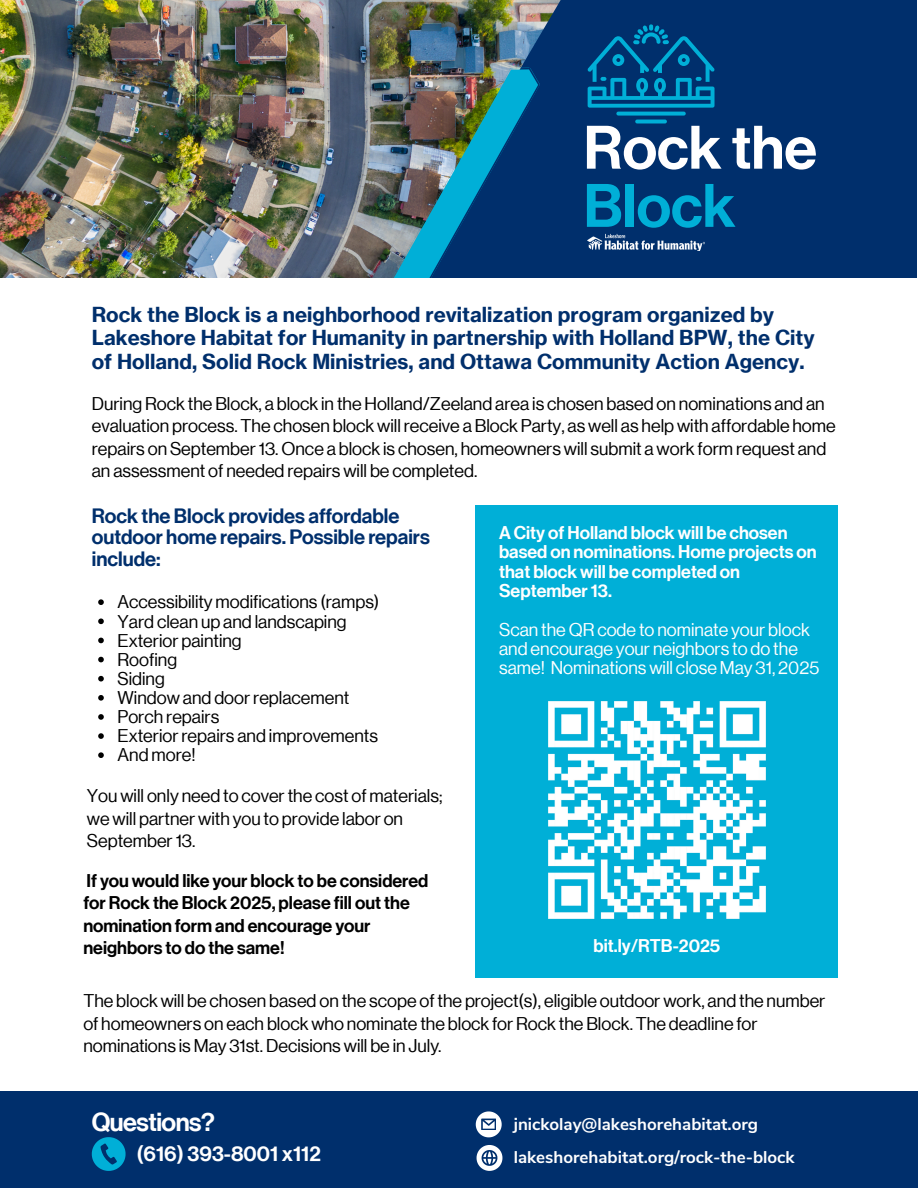
<style>
.page{position:relative;width:918px;height:1188px;background:#fff}
.page>*{position:absolute;margin:0;border:0;box-sizing:border-box;transform-origin:0 0}
.t1{font:500 60px/58.2px "Neue Haas Grotesk Display";color:#fff}
.t2{font:500 25.5px "Neue Haas Grotesk Display";letter-spacing:-.02em;color:#fff}
.t3{font:500 21px "Neue Haas Grotesk Display";color:#fff}
.t4{font:700 20.25px/23.4px "Neue Haas Grotesk Text";color:#002f6c}
.t5{font:500 20.25px/21.3px "Neue Haas Grotesk Display";color:#002f6c}
.t6{font:18px/22.5px "Neue Haas Grotesk Display";color:#000}
.t7{font:500 18px/22.5px "Neue Haas Grotesk Display";color:#000}
.t8{font:500 18px/19.2px "Neue Haas Grotesk Display";color:#fff}
.t9{font:18px/19.2px "Neue Haas Grotesk Display";color:#fff}
.t10{font:700 16.95px "Nunito Sans";color:#fff}
.s1{color:#00afd7}
</style>
<div class="page">
<div style="left:0;top:1091px;width:918px;height:97px;background:#002f6c"></div>
<svg style="left:92px;top:1137px;width:33px;height:33px"></svg>
<svg style="left:476px;top:1111px;width:26px;height:26px"></svg>
<svg style="left:477px;top:1145px;width:25px;height:26px"></svg>
<div style="left:294px;top:0;width:623px;height:338px;background:#002f6c"></div>
<img style="left:0;top:0;width:569px;height:279px">
<img style="left:358px;top:68px;width:182px;height:211px">
<div style="left:0;top:279px;width:918px;height:114px;background:#fff"></div>
<div style="left:476px;top:505px;width:362px;height:472px;background:#00afd7"></div>
<img style="left:548px;top:701px;width:218px;height:218px">
<svg style="left:98px;top:599px;width:6px;height:6px"></svg>
<svg style="left:98px;top:619px;width:6px;height:5px"></svg>
<svg style="left:98px;top:638px;width:6px;height:5px"></svg>
<svg style="left:98px;top:657px;width:6px;height:5px"></svg>
<svg style="left:98px;top:676px;width:6px;height:6px"></svg>
<svg style="left:98px;top:695px;width:6px;height:6px"></svg>
<svg style="left:98px;top:714px;width:6px;height:6px"></svg>
<svg style="left:98px;top:733px;width:6px;height:6px"></svg>
<svg style="left:98px;top:752px;width:6px;height:6px"></svg>
<svg style="left:616px;top:112px;width:70px;height:4px"></svg>
<hr style="left:635px;top:120px;width:32px;height:3px;background:#00afd7;border-radius:2px">
<svg style="left:587px;top:24px;width:128px;height:84px"></svg>
<img style="left:587px;top:234px;width:117px;height:17px">
<p class="t1" style="left:584px;top:120px;width:235px">Rock the<br><span class="s1">Block</span></p>
<p class="t4" style="left:92px;top:303px;width:724px">Rock the Block is a neighborhood revitalization program organized by<br>Lakeshore Habitat for Humanity in partnership with Holland BPW, the City of Holland, Solid Rock Ministries, and Ottawa Community Action Agency.</p>
<p class="t6" style="left:92px;top:392px;width:745px">During Rock the Block, a block in the Holland/Zeeland area is chosen based on nominations and an evaluation process. The chosen block will receive a Block Party, as well as help with affordable home repairs on September 13. Once a block is chosen, homeowners will submit a work form request and an assessment of needed repairs will be completed.</p>
<h4 class="t5" style="left:92px;top:506px;width:340px">Rock the Block provides affordable outdoor home repairs. Possible repairs include:</h4>
<p class="t6" style="left:118px;top:591px;width:263px">Accessibility modifications (ramps)</p>
<p class="t6" style="left:118px;top:610px;width:231px">Yard clean up and landscaping</p>
<p class="t6" style="left:118px;top:629px;width:126px">Exterior painting</p>
<p class="t6" style="left:118px;top:648px;width:61px">Roofing</p>
<p class="t6" style="left:118px;top:667px;width:49px">Siding</p>
<h4 class="t6" style="left:118px;top:687px;width:233px">Window and door replacement</h4>
<h4 class="t6" style="left:118px;top:706px;width:103px">Porch repairs</h4>
<h4 class="t6" style="left:118px;top:725px;width:262px">Exterior repairs and improvements</h4>
<h4 class="t6" style="left:118px;top:744px;width:80px">And more!</h4>
<p class="t6" style="left:87px;top:785px;width:357px">You will only need to cover the cost of materials; we will partner with you to provide labor on<br>September 13.</p>
<h1 class="t8" style="left:499px;top:524px;width:319px">A City of Holland block will be chosen based on nominations. Home projects on that block will be completed on<br>September 13.</h1>
<p class="t9" style="left:499px;top:620px;width:322px">Scan the QR code to nominate your block and encourage your neighbors to do the same! Nominations will close May 31, 2025</p>
<h2 class="t7" style="left:83px;top:869px;width:346px">If you would like your block to be considered for Rock the Block 2025, please fill out the nomination form and encourage your neighbors to do the same!</h2>
<p class="t6" style="left:83px;top:990px;width:744px">The block will be chosen based on the scope of the project(s), eligible outdoor work, and the number of homeowners on each block who nominate the block for Rock the Block. The deadline for nominations is May 31st. Decisions will be in July.</p>
<p class="t8" style="left:594px;top:936px;width:128px">bit.ly/RTB-2025</p>
<h3 class="t2" style="left:92px;top:1108px;width:125px">Questions?</h3>
<h4 class="t10" style="left:514px;top:1113px;width:246px">jnickolay@lakeshorehabitat.org</h4>
<p class="t3" style="left:136px;top:1141px;width:186px">(616) 393-8001 x112</p>
<h3 class="t10" style="left:514px;top:1146px;width:282px">lakeshorehabitat.org/rock-the-block</h3>
</div>
